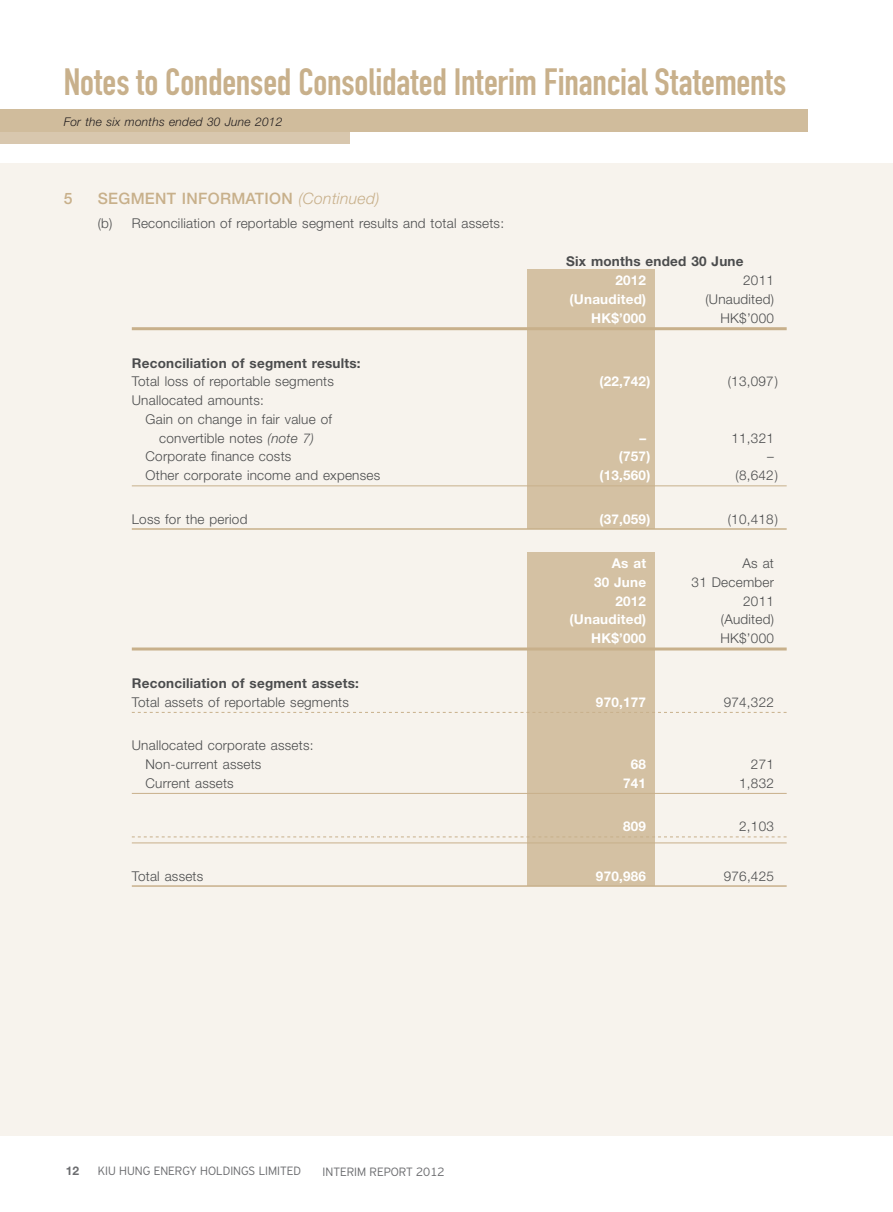
<style>
.page{position:relative;width:893px;height:1212px;background:#fff}
.page>*{position:absolute;margin:0;border:0;box-sizing:border-box;transform-origin:0 0}
.t1{font:37.5px "DIN Engschrift Std";letter-spacing:-.005em;color:#c8b08b}
.t2{font:500 15.75px "Helvetica Neue LT Std";letter-spacing:.015em;color:#c8b08b}
.t3{font:300 13.5px/18.8px "Helvetica Neue LT Std";letter-spacing:.015em;color:#4b4c4d}
.t4{font:700 13.5px "Helvetica Neue LT Std";letter-spacing:.015em;color:#fff}
.t5{font:700 13.5px/19.5px "Helvetica Neue LT Std";letter-spacing:.015em;color:#4b4c4d}
.t6{font:300 12px "Interstate";color:#6c6d70}
.t7{font:italic 300 12px "Helvetica Neue LT Std";letter-spacing:.015em;color:#231f20}
.t8{font:700 12px "Helvetica Neue LT Std";color:#6c6d70}
.s1{font-weight:300;font-style:italic}
.s2{font-weight:300}
.s3{color:#fff}
.s4{font-style:italic}
.s5{font-weight:700}
</style>
<div class="page">
<div style="left:0;top:163px;width:893px;height:972px;background:#f7f3ed"></div>
<div style="left:0;top:132px;width:350px;height:11px;background:#d8c7ae"></div>
<div style="left:0;top:109px;width:808px;height:23px;background:#d0bc9c"></div>
<div style="left:527px;top:269px;width:128px;height:260px;background:#d4c1a3"></div>
<hr style="left:132px;top:327px;width:655px;height:3px;background:#c8b08b">
<hr style="left:132px;top:485px;width:655px;height:1px;background:#c8b08b">
<hr style="left:132px;top:528px;width:655px;height:2px;background:#c8b08b">
<div style="left:527px;top:552px;width:128px;height:334px;background:#d4c1a3"></div>
<hr style="left:132px;top:647px;width:655px;height:3px;background:#c8b08b">
<svg style="left:132px;top:712px;width:655px;height:1px"></svg>
<hr style="left:132px;top:793px;width:655px;height:1px;background:#c8b08b">
<svg style="left:132px;top:836px;width:655px;height:1px"></svg>
<hr style="left:132px;top:842px;width:655px;height:1px;background:#c8b08b">
<hr style="left:132px;top:885px;width:655px;height:2px;background:#c8b08b">
<p class="t1" style="left:64px;top:60px;width:724px">Notes to Condensed Consolidated Interim Financial Statements</p>
<p class="t7" style="left:64px;top:115px;width:220px">For the six months ended 30 June 2012</p>
<p class="t2" style="left:64px;top:189px;width:10px">5</p>
<p class="t2" style="left:98px;top:189px;width:283px">SEGMENT INFORMATION <span class="s1">(Continued)</span></p>
<p class="t3" style="left:98px;top:214px;width:408px">(b) Reconciliation of reportable segment results and total assets:</p>
<p class="t5" style="left:132px;top:353px;width:230px;line-height:18.8px">Reconciliation of segment results:<br><span class="s2">Total loss of reportable segments</span></p>
<p class="t5" style="left:615px;top:251px;width:130px;text-indent:-49px">Six months ended 30 June<br><span class="s3">2012</span></p>
<p class="t3" style="left:743px;top:271px;width:32px">2011</p>
<p class="t4" style="left:570px;top:291px;width:78px">(Unaudited)</p>
<p class="t3" style="left:705px;top:289px;width:70px">(Unaudited)</p>
<p class="t4" style="left:591px;top:310px;width:56px">HK$’000</p>
<p class="t3" style="left:720px;top:308px;width:55px">HK$’000</p>
<p class="t4" style="left:599px;top:373px;width:52px">(22,742 )</p>
<p class="t3" style="left:728px;top:372px;width:52px">(13,097)</p>
<p class="t3" style="left:132px;top:391px;width:134px">Unallocated amounts:</p>
<p class="t3" style="left:146px;top:409px;width:188px">Gain on change in fair value of</p>
<p class="t3" style="left:159px;top:428px;width:156px">convertible notes <span class="s4">(note 7)</span></p>
<p class="t4" style="left:639px;top:430px;width:8px">–</p>
<p class="t3" style="left:731px;top:428px;width:44px">11,321</p>
<p class="t3" style="left:146px;top:447px;width:147px">Corporate finance costs</p>
<p class="t4" style="left:619px;top:448px;width:33px">(757 )</p>
<p class="t3" style="left:767px;top:447px;width:8px">–</p>
<p class="t3" style="left:146px;top:466px;width:236px">Other corporate income and expenses</p>
<p class="t4" style="left:599px;top:467px;width:52px">(13,560 )</p>
<p class="t3" style="left:735px;top:466px;width:44px">(8,642)</p>
<p class="t3" style="left:132px;top:509px;width:117px">Loss for the period</p>
<p class="t4" style="left:599px;top:511px;width:52px">(37,059 )</p>
<p class="t3" style="left:728px;top:509px;width:52px">(10,418)</p>
<p class="t4" style="left:612px;top:555px;width:36px">As at</p>
<p class="t3" style="left:742px;top:553px;width:33px">As at</p>
<p class="t4" style="left:594px;top:574px;width:54px">30 June</p>
<p class="t3" style="left:692px;top:572px;width:84px">31 December</p>
<p class="t4" style="left:615px;top:592px;width:32px">2012</p>
<p class="t3" style="left:743px;top:591px;width:32px">2011</p>
<p class="t4" style="left:570px;top:611px;width:78px">(Unaudited)</p>
<p class="t3" style="left:721px;top:610px;width:55px">(Audited)</p>
<p class="t4" style="left:591px;top:630px;width:56px">HK$’000</p>
<p class="t3" style="left:720px;top:628px;width:55px">HK$’000</p>
<p class="t3" style="left:132px;top:673px;width:229px"><span class="s5">Reconciliation of segment assets:<br></span>Total assets of reportable segments</p>
<p class="t4" style="left:596px;top:694px;width:52px">970,177</p>
<p class="t3" style="left:724px;top:692px;width:52px">974,322</p>
<p class="t3" style="left:146px;top:736px;width:169px;text-indent:-14px">Unallocated corporate assets:<br>Non-current assets</p>
<p class="t4" style="left:631px;top:756px;width:17px">68</p>
<p class="t3" style="left:751px;top:754px;width:24px">271</p>
<p class="t3" style="left:146px;top:773px;width:90px">Current assets</p>
<p class="t4" style="left:623px;top:775px;width:24px">741</p>
<p class="t3" style="left:739px;top:773px;width:36px">1,832</p>
<p class="t4" style="left:623px;top:818px;width:24px">809</p>
<p class="t3" style="left:739px;top:817px;width:36px">2,103</p>
<p class="t3" style="left:132px;top:866px;width:73px">Total assets</p>
<p class="t4" style="left:596px;top:868px;width:52px">970,986</p>
<p class="t3" style="left:724px;top:866px;width:52px">976,425</p>
<p class="t8" style="left:66px;top:1163px;width:15px">12</p>
<p class="t6" style="left:98px;top:1164px;width:205px">KIU HUNG ENERGY HOLDINGS LIMITED</p>
<p class="t6" style="left:323px;top:1164px;width:11px">INTERIM</p>
<p class="t6" style="left:370px;top:1164px;width:76px">REPORT 2012</p>
</div>
